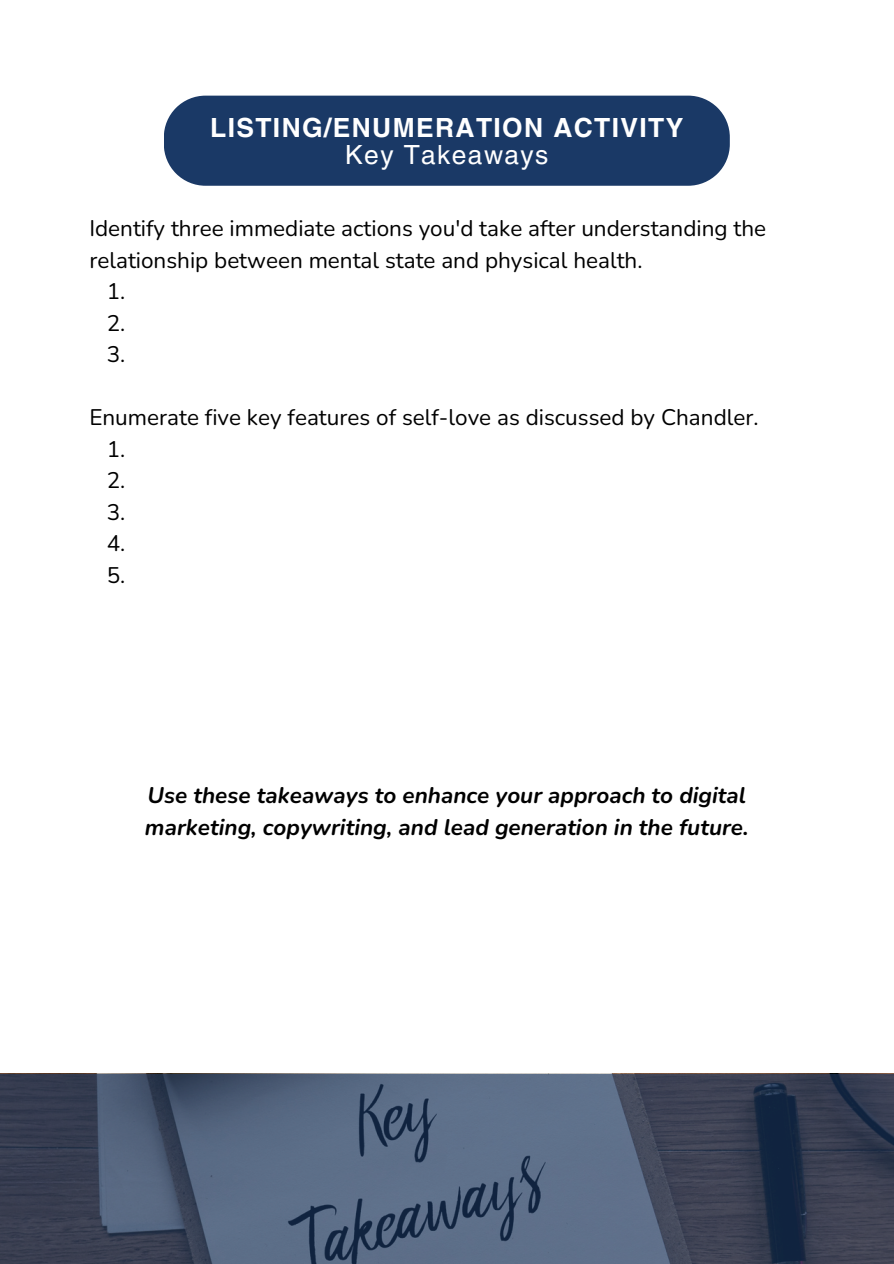
<style>
.page{position:relative;width:894px;height:1264px;background:#fff}
.page>*{position:absolute;margin:0;border:0;box-sizing:border-box;transform-origin:0 0}
.t1{font:700 26.4px/27.5px "Helvetica LT Pro";letter-spacing:.05em;color:#fff;text-align:center}
.t2{font:22.5px/31.5px "Nunito";color:#000}
.t3{font:italic 700 22.5px/31.5px "Nunito";color:#000}
.s1{font-weight:400}
</style>
<div class="page">
<div style="left:164px;top:96px;width:565px;height:90px;background:#1a3966"></div>
<svg style="left:0;top:1074px;width:893px;height:189px;background:#48556c"></svg>
<h1 class="t1" style="left:210px;top:116px;width:474px">LISTING/ENUMERATION ACTIVITY<br><span class="s1">Key Takeaways</span></h1>
<p class="t2" style="left:89px;top:213px;width:678px">Identify three immediate actions you'd take after understanding the</p>
<p class="t2" style="left:89px;top:244px;width:554px">relationship between mental state and physical health.</p>
<p class="t2" style="left:107px;top:276px;width:20px">1.</p>
<p class="t2" style="left:107px;top:307px;width:20px">2.</p>
<p class="t2" style="left:107px;top:339px;width:20px">3.</p>
<p class="t2" style="left:107px;top:402px;width:653px;text-indent:-17px">Enumerate five key features of self-love as discussed by Chandler.<br>1.<br>2.<br>3.<br>4.<br>5.</p>
<h2 class="t3" style="left:145px;top:780px;width:605px">Use these takeaways to enhance your approach to digital marketing, copywriting, and lead generation in the future.</h2>
</div>
